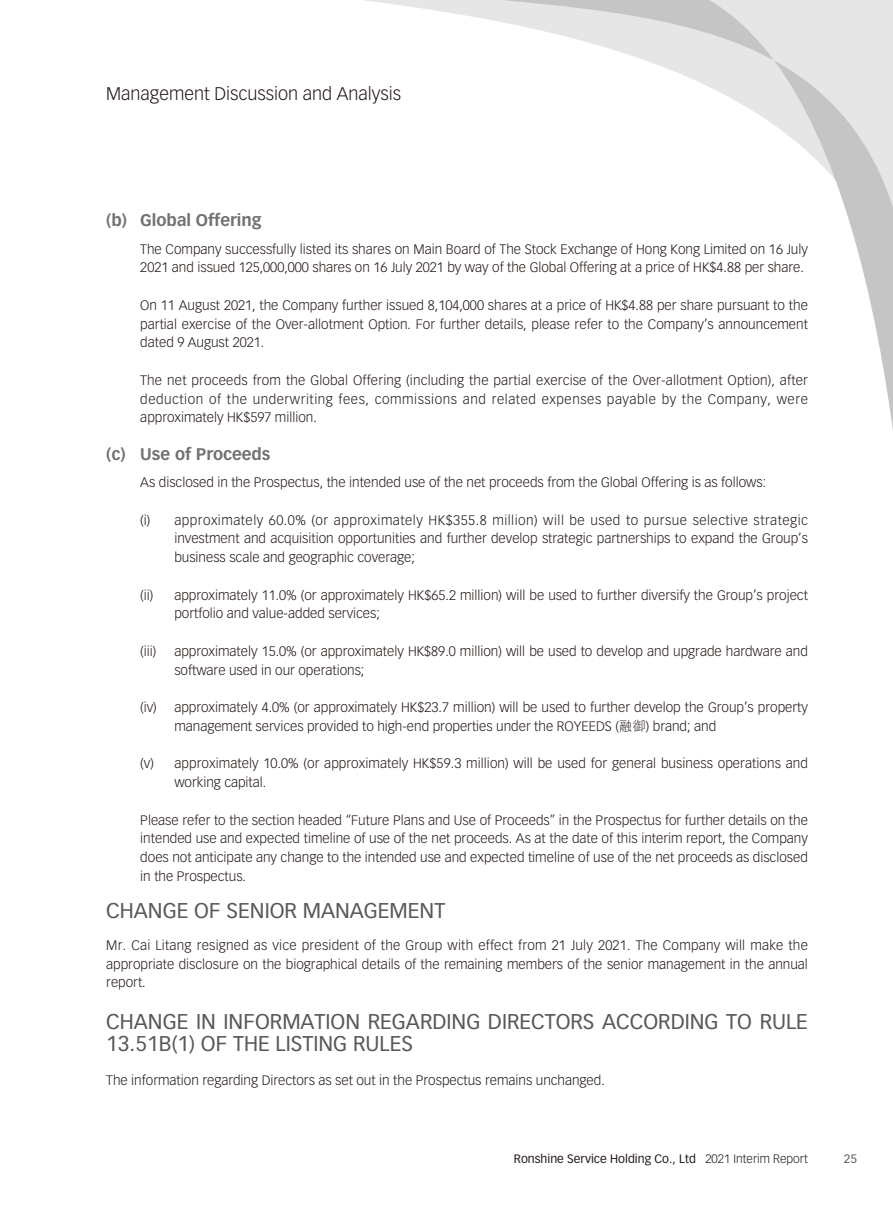
<style>
.page{position:relative;width:893px;height:1212px;background:#fff}
.page>*{position:absolute;margin:0;border:0;box-sizing:border-box;transform-origin:0 0}
.t1{font:21px/22.5px "Vectora LT Std";color:#595857}
.t2{font:300 18px "Vectora LT Std";color:#231916}
.t3{font:700 16.5px "Vectora LT Std";color:#717171}
.t4{font:300 13.5px/18.8px "Vectora LT Std";color:#231916}
.t5{font:12px "Vectora LT Std";color:#231916}
.t6{font:12px "Vectora LT Std";color:#595857}
.s1{font-family:"M Hei HK Light E Ten B5 H";font-weight:400}
.s2{font-weight:300}
</style>
<div class="page">
<svg style="left:364px;top:0;width:529px;height:430px"></svg>
<h2 class="t2" style="left:106px;top:85px;width:296px">Management Discussion and Analysis</h2>
<p class="t3" style="left:106px;top:213px;width:157px">(b) Global Offering</p>
<p class="t4" style="left:140px;top:240px;width:669px">The Company successfully listed its shares on Main Board of The Stock Exchange of Hong Kong Limited on 16 July<br>2021 and issued 125,000,000 shares on 16 July 2021 by way of the Global Offering at a price of HK$4.88 per share.</p>
<p class="t4" style="left:140px;top:296px;width:669px;text-align:justify">On 11 August 2021, the Company further issued 8,104,000 shares at a price of HK$4.88 per share pursuant to the partial exercise of the Over-allotment Option. For further details, please refer to the Company’s announcement dated 9 August 2021.</p>
<p class="t4" style="left:140px;top:371px;width:669px;text-align:justify">The net proceeds from the Global Offering (including the partial exercise of the Over-allotment Option), after deduction of the underwriting fees, commissions and related expenses payable by the Company, were approximately HK$597 million.</p>
<p class="t3" style="left:106px;top:446px;width:166px">(c) Use of Proceeds</p>
<p class="t4" style="left:140px;top:474px;width:627px">As disclosed in the Prospectus, the intended use of the net proceeds from the Global Offering is as follows:</p>
<p class="t4" style="left:174px;top:511px;width:635px;text-align:justify;text-indent:-34px">(i) approximately 60.0% (or approximately HK$355.8 million) will be used to pursue selective strategic investment and acquisition opportunities and further develop strategic partnerships to expand the Group’s business scale and geographic coverage;</p>
<p class="t4" style="left:140px;top:586px;width:15px">(ii)</p>
<p class="t4" style="left:174px;top:586px;width:635px">approximately 11.0% (or approximately HK$65.2 million) will be used to further diversify the Group’s project portfolio and value-added services;</p>
<p class="t4" style="left:140px;top:642px;width:18px">(iii)</p>
<p class="t4" style="left:174px;top:642px;width:635px">approximately 15.0% (or approximately HK$89.0 million) will be used to develop and upgrade hardware and software used in our operations;</p>
<p class="t4" style="left:140px;top:699px;width:18px">(iv)</p>
<p class="t4" style="left:174px;top:699px;width:635px">approximately 4.0% (or approximately HK$23.7 million) will be used to further develop the Group’s property management services provided to high-end properties under the ROYEEDS (<span class="s1">融御</span>) brand; and</p>
<p class="t4" style="left:174px;top:755px;width:635px;text-indent:-34px">(v) approximately 10.0% (or approximately HK$59.3 million) will be used for general business operations and working capital.</p>
<p class="t4" style="left:140px;top:811px;width:669px;text-align:justify">Please refer to the section headed “Future Plans and Use of Proceeds” in the Prospectus for further details on the intended use and expected timeline of use of the net proceeds. As at the date of this interim report, the Company does not anticipate any change to the intended use and expected timeline of use of the net proceeds as disclosed in the Prospectus.</p>
<h1 class="t1" style="left:106px;top:901px;width:340px">CHANGE OF SENIOR MANAGEMENT</h1>
<p class="t4" style="left:106px;top:936px;width:703px;text-align:justify">Mr. Cai Litang resigned as vice president of the Group with effect from 21 July 2021. The Company will make the appropriate disclosure on the biographical details of the remaining members of the senior management in the annual report.</p>
<h1 class="t1" style="left:106px;top:1011px;width:703px">CHANGE IN INFORMATION REGARDING DIRECTORS ACCORDING TO RULE<br>13.51B(1) OF THE LISTING RULES</h1>
<p class="t4" style="left:106px;top:1071px;width:500px">The information regarding Directors as set out in the Prospectus remains unchanged.</p>
<p class="t5" style="left:514px;top:1153px;width:295px">Ronshine Service Holding Co., Ltd <span class="s2">2021 Interim Report</span></p>
<p class="t6" style="left:844px;top:1153px;width:15px">25</p>
</div>
